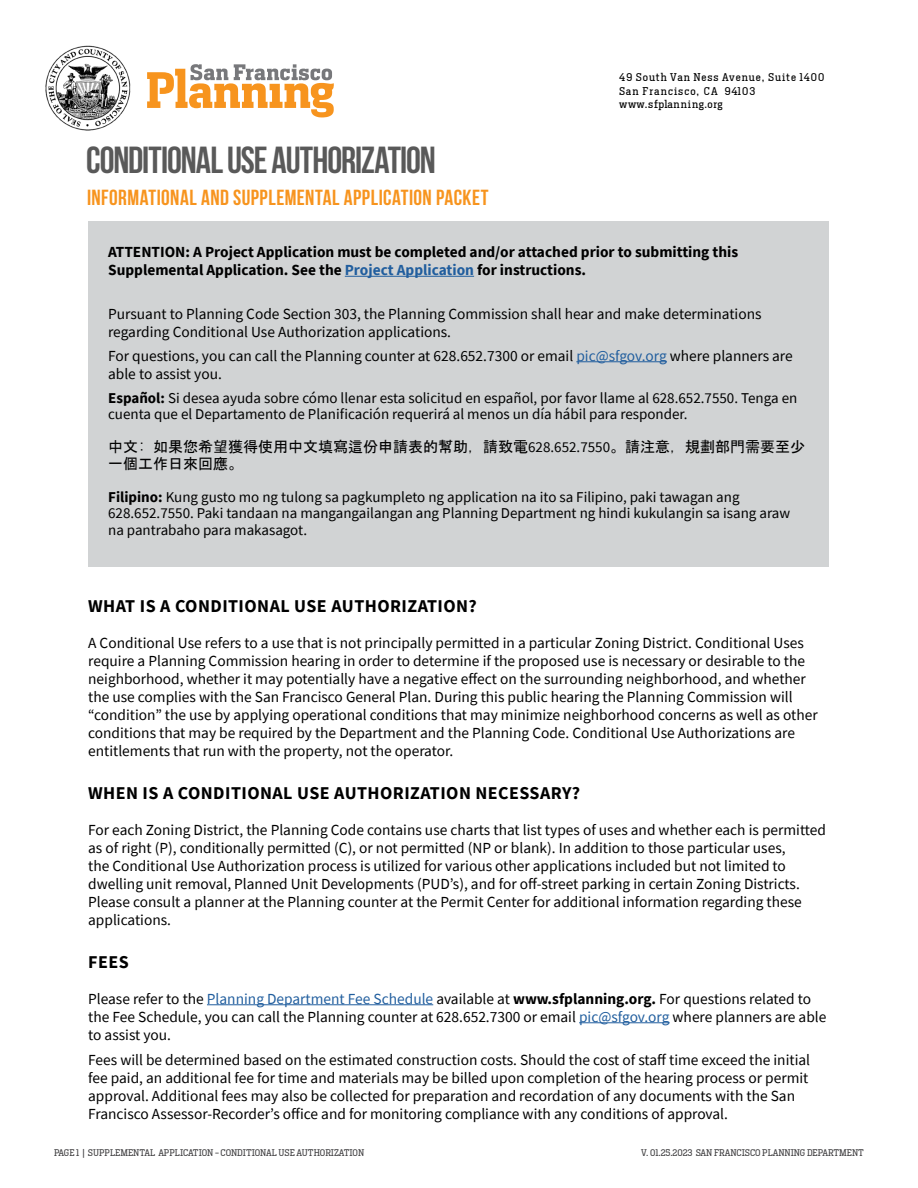
<style>
.page{position:relative;width:918px;height:1188px;background:#fff}
.page>*{position:absolute;margin:0;border:0;box-sizing:border-box;transform-origin:0 0}
.t1{font:700 37.5px "Bebas Neue";letter-spacing:-.03em;color:#595959}
.t2{font:700 21.75px "Bebas Neue";letter-spacing:.02em;color:#f7941e}
.t3{font:700 18px "Source Sans Pro";letter-spacing:.025em;color:#000}
.t4{font:15.3px/18px "Source Sans Pro";color:#000}
.t5{font:700 15.3px/18px "Source Sans Pro";color:#000}
.t6{font:15px/16.5px "Source Sans Pro";color:#000}
.t7{font:15px/16.5px "MS Gothic";color:#000}
.t8{font:10.5px/13.5px "Heron Serif";letter-spacing:.09em;color:#000}
.t9{font:9px "Heron Serif";letter-spacing:-.005em;color:#414042}
.s1{color:#215e9e}
.s2{font-weight:700}
.s3{font-family:"Source Sans Pro"}
</style>
<div class="page">
<svg style="left:147px;top:64px;width:187px;height:53px"></svg>
<img style="left:45px;top:45px;width:86px;height:85px">
<div style="left:88px;top:221px;width:741px;height:346px;background:#d1d3d4"></div>
<hr style="left:345px;top:276px;width:129px;height:1px;background:#215e9e">
<hr style="left:576px;top:361px;width:91px;height:1px;background:#215e9e">
<hr style="left:207px;top:1004px;width:226px;height:1px;background:#215e9e">
<hr style="left:579px;top:1022px;width:91px;height:1px;background:#215e9e">
<h1 class="t1" style="left:86px;top:140px;width:351px">CONDITIONAL USE AUTHORIZATION</h1>
<h2 class="t2" style="left:87px;top:186px;width:403px">INFORMATIONAL AND SUPPLEMENTAL APPLICATION PACKET</h2>
<p class="t8" style="left:619px;top:71px;width:207px">49 South Van Ness Avenue, Suite 1400<br>San Francisco, CA 94103 www.sfplanning.org</p>
<p class="t5" style="left:108px;top:243px;width:632px">ATTENTION: A Project Application must be completed and/or attached prior to submitting this<br>Supplemental Application. See the <span class="s1">Project Application</span> for instructions.</p>
<p class="t4" style="left:108px;top:304px;width:655px">Pursuant to Planning Code Section 303, the Planning Commission shall hear and make determinations regarding Conditional Use Authorization applications.</p>
<p class="t4" style="left:108px;top:346px;width:686px">For questions, you can call the Planning counter at 628.652.7300 or email <span class="s1">pic@sfgov.org</span> where planners are able to assist you.</p>
<p class="t6" style="left:108px;top:389px;width:691px"><span class="s2">Español:</span> Si desea ayuda sobre cómo llenar esta solicitud en español, por favor llame al 628.652.7550. Tenga en cuenta que el Departamento de Planificación requerirá al menos un día hábil para responder.</p>
<p class="t7" style="left:108px;top:438px;width:699px">中文: 如果您希望獲得使用中文填寫這份申請表的幫助，請致電<span class="s3">628.652.7550</span>。請注意，規劃部門需要至少一個工作日來回應。</p>
<p class="t6" style="left:108px;top:488px;width:684px"><span class="s2">Filipino:</span> Kung gusto mo ng tulong sa pagkumpleto ng application na ito sa Filipino, paki tawagan ang<br>628.652.7550. Paki tandaan na mangangailangan ang Planning Department ng hindi kukulangin sa isang araw na pantrabaho para makasagot.</p>
<p class="t3" style="left:88px;top:594px;width:390px">WHAT IS A CONDITIONAL USE AUTHORIZATION?</p>
<p class="t4" style="left:88px;top:634px;width:731px">A Conditional Use refers to a use that is not principally permitted in a particular Zoning District. Conditional Uses require a Planning Commission hearing in order to determine if the proposed use is necessary or desirable to the neighborhood, whether it may potentially have a negative effect on the surrounding neighborhood, and whether the use complies with the San Francisco General Plan. During this public hearing the Planning Commission will “condition” the use by applying operational conditions that may minimize neighborhood concerns as well as other conditions that may be required by the Department and the Planning Code. Conditional Use Authorizations are entitlements that run with the property, not the operator.</p>
<p class="t3" style="left:88px;top:781px;width:493px">WHEN IS A CONDITIONAL USE AUTHORIZATION NECESSARY?</p>
<p class="t4" style="left:88px;top:821px;width:739px">For each Zoning District, the Planning Code contains use charts that list types of uses and whether each is permitted as of right (P), conditionally permitted (C), or not permitted (NP or blank). In addition to those particular uses,<br>the Conditional Use Authorization process is utilized for various other applications included but not limited to dwelling unit removal, Planned Unit Developments (PUD’s), and for off-street parking in certain Zoning Districts.<br>Please consult a planner at the Planning counter at the Permit Center for additional information regarding these applications.</p>
<p class="t3" style="left:88px;top:949px;width:42px">FEES</p>
<p class="t4" style="left:88px;top:989px;width:740px">Please refer to the <span class="s1">Planning Department Fee Schedule</span> available at <span class="s2">www.sfplanning.org.</span> For questions related to the Fee Schedule, you can call the Planning counter at 628.652.7300 or email <span class="s1">pic@sfgov.org</span> where planners are able to assist you.</p>
<p class="t4" style="left:88px;top:1051px;width:723px">Fees will be determined based on the estimated construction costs. Should the cost of staff time exceed the initial fee paid, an additional fee for time and materials may be billed upon completion of the hearing process or permit approval. Additional fees may also be collected for preparation and recordation of any documents with the San Francisco Assessor-Recorder’s office and for monitoring compliance with any conditions of approval.</p>
<p class="t9" style="left:54px;top:1147px;width:312px">PAGE 1 | SUPPLEMENTAL APPLICATION - CONDITIONAL USE AUTHORIZATION</p>
<p class="t9" style="left:641px;top:1147px;width:224px">V. 01.25.2023 SAN FRANCISCO PLANNING DEPARTMENT</p>
</div>
